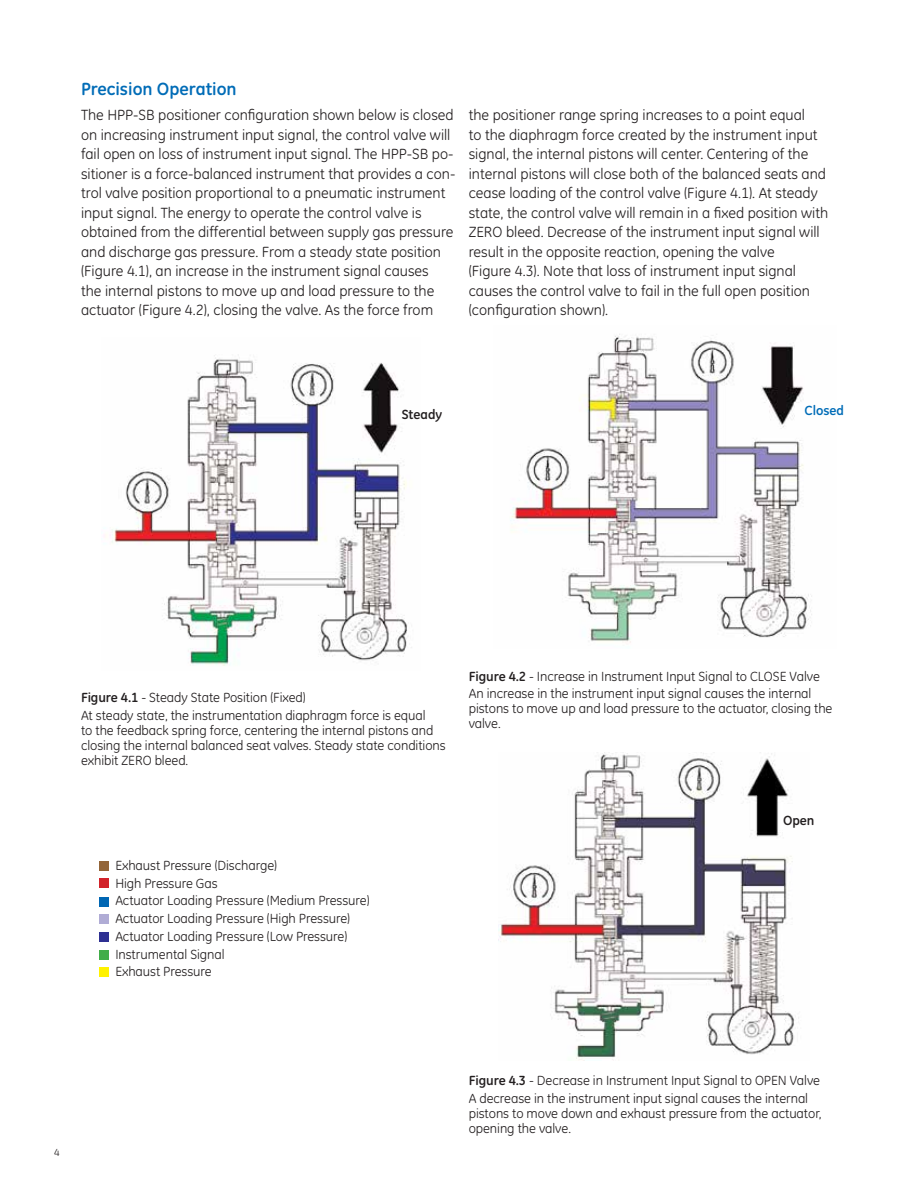
<style>
.page{position:relative;width:918px;height:1188px;background:#fff}
.page>*{position:absolute;margin:0;border:0;box-sizing:border-box;transform-origin:0 0}
.t1{font:700 18px "GE Inspira";color:#006cb7}
.t2{font:15px/19.5px "GE Inspira";color:#231f20}
.t3{font:13.5px/17.7px "GE Inspira";letter-spacing:-.005em;color:#231f20}
.t4{font:700 13.5px "GE Inspira";color:#231f20}
.t5{font:700 13.5px "GE Inspira";color:#006cb7}
.t6{font:10.5px "GE Inspira";color:#231f20}
.s1{font-weight:700}
</style>
<div class="page">
<img style="left:110px;top:355px;width:302px;height:311px">
<img style="left:510px;top:334px;width:302px;height:309px">
<img style="left:499px;top:752px;width:300px;height:309px">
<div style="left:99px;top:861px;width:10px;height:9px;background:#936538"></div>
<div style="left:99px;top:878px;width:10px;height:9px;background:#d2232a"></div>
<div style="left:99px;top:897px;width:10px;height:9px;background:#0066b3"></div>
<div style="left:99px;top:914px;width:9px;height:9px;background:#b0acd5"></div>
<div style="left:99px;top:933px;width:9px;height:9px;background:#2e3092"></div>
<div style="left:99px;top:951px;width:9px;height:9px;background:#41ad49"></div>
<div style="left:99px;top:967px;width:9px;height:9px;background:#fff200"></div>
<p class="t1" style="left:81px;top:78px;width:157px">Precision Operation</p>
<p class="t2" style="left:81px;top:105px;width:376px">The HPP-SB positioner configuration shown below is closed on increasing instrument input signal, the control valve will fail open on loss of instrument input signal. The HPP-SB po&shy;sitioner is a force-balanced instrument that provides a con&shy;trol valve position proportional to a pneumatic instrument input signal. The energy to operate the control valve is obtained from the differential between supply gas pressure and discharge gas pressure. From a steady state position (Figure 4.1), an increase in the instrument signal causes<br>the internal pistons to move up and load pressure to the actuator (Figure 4.2), closing the valve. As the force from</p>
<p class="t2" style="left:469px;top:105px;width:361px">the positioner range spring increases to a point equal<br>to the diaphragm force created by the instrument input signal, the internal pistons will center. Centering of the internal pistons will close both of the balanced seats and cease loading of the control valve (Figure 4.1). At steady state, the control valve will remain in a fixed position with ZERO bleed. Decrease of the instrument input signal will result in the opposite reaction, opening the valve<br>(Figure 4.3). Note that loss of instrument input signal causes the control valve to fail in the full open position (configuration shown).</p>
<p class="t4" style="left:402px;top:406px;width:42px">Steady</p>
<p class="t5" style="left:805px;top:402px;width:41px">Closed</p>
<p class="t3" style="left:81px;top:688px;width:346px"><span class="s1">Figure 4.1</span> - Steady State Position (Fixed)<br>At steady state, the instrumentation diaphragm force is equal</p>
<p class="t3" style="left:81px;top:722px;width:366px;line-height:15px">to the feedback spring force, centering the internal pistons and closing the internal balanced seat valves. Steady state conditions exhibit ZERO bleed.</p>
<p class="t3" style="left:115px;top:857px;width:256px">Exhaust Pressure (Discharge)<br>High Pressure Gas<br>Actuator Loading Pressure (Medium Pressure)<br>Actuator Loading Pressure (High Pressure)<br>Actuator Loading Pressure (Low Pressure)<br>Instrumental Signal<br>Exhaust Pressure</p>
<p class="t3" style="left:469px;top:667px;width:353px"><span class="s1">Figure 4.2</span> - Increase in Instrument Input Signal to CLOSE Valve<br>An increase in the instrument input signal causes the internal</p>
<p class="t3" style="left:469px;top:701px;width:365px;line-height:15px">pistons to move up and load pressure to the actuator, closing the valve.</p>
<p class="t4" style="left:783px;top:812px;width:33px">Open</p>
<p class="t6" style="left:54px;top:1146px;width:7px">4</p>
<p class="t3" style="left:469px;top:1072px;width:353px"><span class="s1">Figure 4.3</span> - Decrease in Instrument Input Signal to OPEN Valve<br>A decrease in the instrument input signal causes the internal</p>
<p class="t3" style="left:469px;top:1106px;width:354px;line-height:15px">pistons to move down and exhaust pressure from the actuator, opening the valve.</p>
</div>
